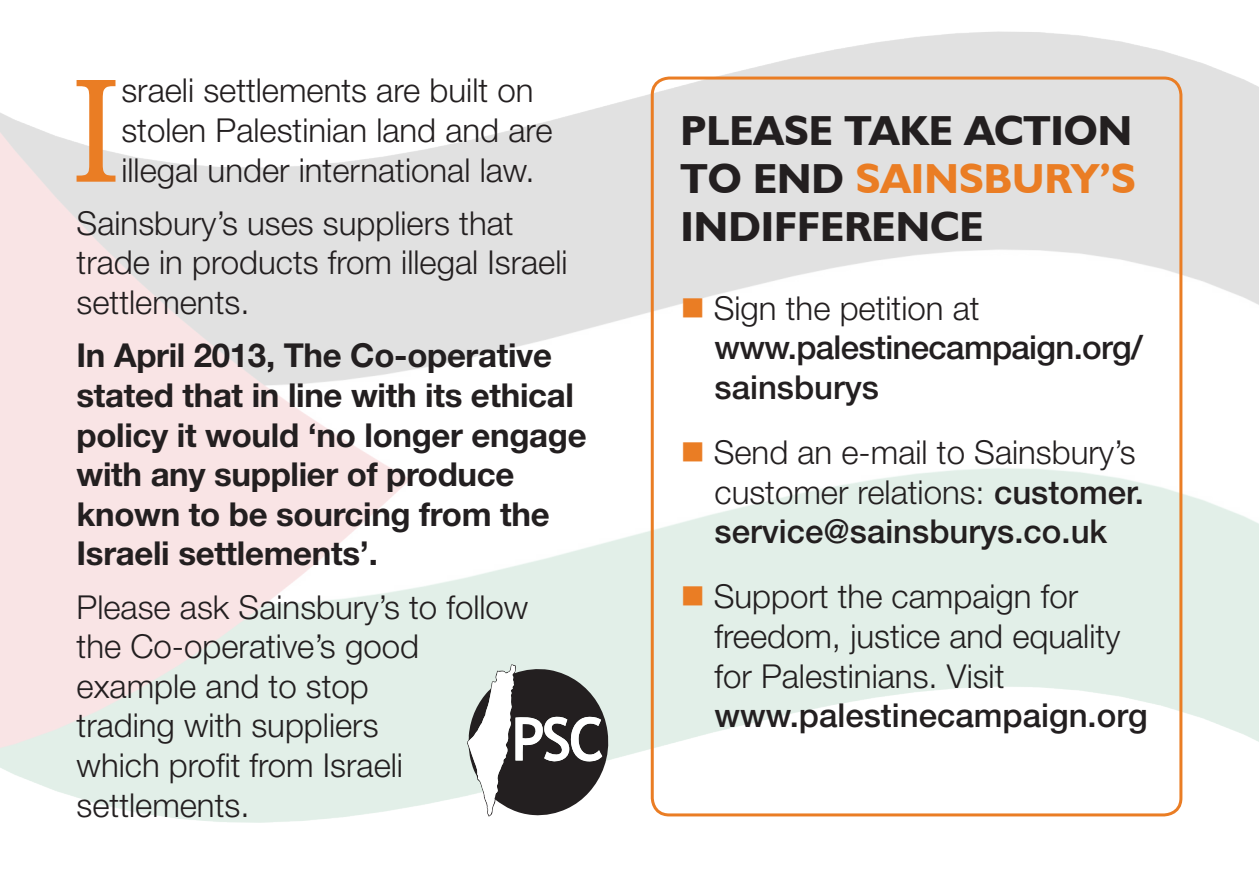
<style>
.page{position:relative;width:1259px;height:893px;background:#fff}
.page>*{position:absolute;margin:0;border:0;box-sizing:border-box;transform-origin:0 0}
.t1{font:149.4px "Bookman Old Style";color:#ea7d24}
.t2{font:700 42px/48px "Humanist 521 BT";color:#231f20;text-align:justify}
.t3{font:300 33px/39.6px "Helvetica Neue";color:#231f20}
.t4{font:700 33px/39.6px "Helvetica Neue";letter-spacing:-.01em;color:#231f20}
.t5{font:500 33px/39.6px "Helvetica Neue";letter-spacing:-.02em;color:#231f20}
.t6{font:500 33px "Helvetica Neue";color:#231f20}
.s1{color:#ea7d24}
.s2{font-weight:300}
.s3{font-weight:500}
</style>
<div class="page">
<img style="left:0;top:31px;width:1259px;height:792px">
<div style="left:651px;top:77px;width:531px;height:739px;border:3px solid #ea7d24;border-radius:17px"></div>
<svg style="left:467px;top:664px;width:141px;height:152px"></svg>
<h1 class="t1" style="left:71px;top:33px;width:52px">I</h1>
<p class="t3" style="left:121px;top:70px;width:432px">sraeli settlements are built on stolen Palestinian land and are illegal under international law.</p>
<p class="t3" style="left:77px;top:203px;width:492px">Sainsbury’s uses suppliers that trade in products from illegal Israeli settlements.</p>
<p class="t4" style="left:77px;top:335px;width:511px">In April 2013, The Co-operative stated that in line with its ethical policy it would ‘no longer engage with any supplier of produce known to be sourcing from the<br>Israeli settlements’.</p>
<p class="t3" style="left:77px;top:586px;width:453px">Please ask Sainsbury’s to follow the Co-operative’s good example and to stop<br>trading with suppliers<br>which profit from Israeli settlements.</p>
<p class="t2" style="left:680px;top:105px;width:457px">PLEASE TAKE ACTION TO END <span class="s1">SAINSBURY’S </span>INDIFFERENCE</p>
<p class="t5" style="left:714px;top:288px;width:429px;text-indent:-34px"><span class="s1">■</span> <span class="s2">Sign the petition at </span>www.palestinecampaign.org/ sainsburys</p>
<p class="t3" style="left:714px;top:432px;width:431px;text-indent:-34px"><span class="s1">■</span> Send an e-mail to Sainsbury’s customer relations: <span class="s3">customer. service@sainsburys.co.uk</span></p>
<p class="t3" style="left:714px;top:576px;width:407px;text-indent:-34px"><span class="s1">■</span> Support the campaign for freedom, justice and equality for Palestinians. Visit</p>
<p class="t6" style="left:714px;top:696px;width:434px">www.palestinecampaign.org</p>
</div>
